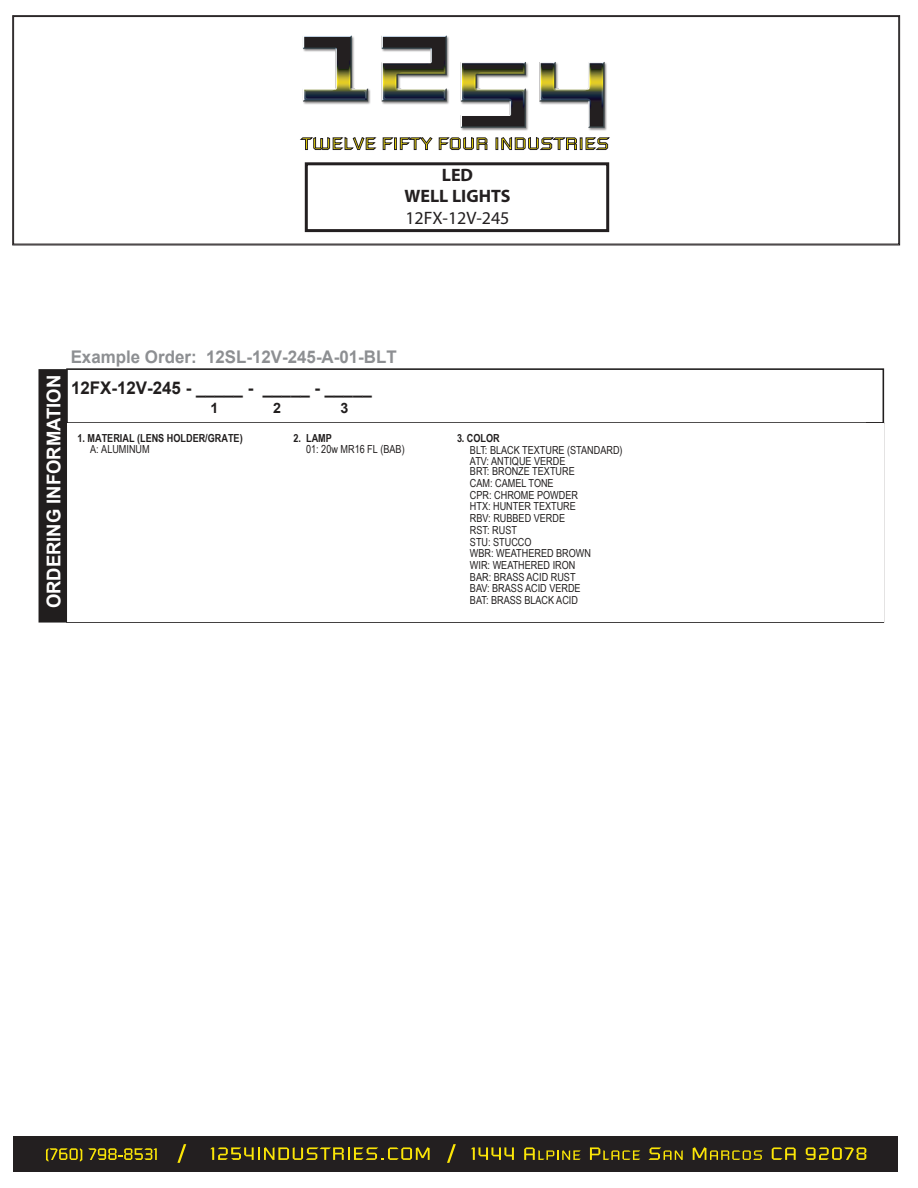
<style>
.page{position:relative;width:918px;height:1188px;background:#fff}
.page>*{position:absolute;margin:0;border:0;box-sizing:border-box;transform-origin:0 0}
.t1{font:700 19.05px "Arial";color:#fff}
.t2{font:700 18px/21.6px "Myriad Pro";color:#231f20;text-align:center}
.t3{font:18px "Myriad Pro";color:#231f20}
.t4{font:700 17.4px "Arial";color:#8d8f92}
.t5{font:700 17.4px "Arial";color:#211e1e}
.t6{font:700 14.25px "Arial";color:#211e1e}
.t7{font:11.1px/11.7px "Arial Narrow";color:#211e1e}
.t8{font:700 11.1px "Arial Narrow";color:#211e1e}
</style>
<div class="page">
<div style="left:14px;top:1136px;width:884px;height:35px;background:#231f20"></div>
<svg style="left:471px;top:1147px;width:43px;height:13px"></svg>
<svg style="left:524px;top:1147px;width:57px;height:13px"></svg>
<svg style="left:590px;top:1147px;width:50px;height:13px"></svg>
<svg style="left:648px;top:1147px;width:35px;height:13px"></svg>
<svg style="left:693px;top:1147px;width:70px;height:13px"></svg>
<svg style="left:772px;top:1147px;width:24px;height:13px"></svg>
<svg style="left:806px;top:1147px;width:60px;height:13px"></svg>
<svg style="left:210px;top:1147px;width:220px;height:13px"></svg>
<svg style="left:447px;top:1144px;width:9px;height:19px"></svg>
<svg style="left:177px;top:1144px;width:9px;height:19px"></svg>
<svg style="left:46px;top:1148px;width:36px;height:14px"></svg>
<svg style="left:88px;top:1148px;width:69px;height:12px"></svg>
<img style="left:303px;top:35px;width:304px;height:96px">
<svg style="left:300px;top:137px;width:76px;height:13px"></svg>
<svg style="left:383px;top:137px;width:49px;height:13px"></svg>
<svg style="left:439px;top:137px;width:48px;height:13px"></svg>
<svg style="left:496px;top:137px;width:114px;height:13px"></svg>
<div style="left:13px;top:16px;width:886px;height:228px;border:1px solid #231f20"></div>
<div style="left:305px;top:162px;width:304px;height:70px;border:3px solid #231f20"></div>
<div style="left:66px;top:368px;width:818px;height:56px;border:2px solid #211e1e"></div>
<div style="left:67px;top:423px;width:816px;height:198px;background:#fff"></div>
<div style="left:38px;top:369px;width:29px;height:254px;background:#211e1e"></div>
<h2 class="t2" style="left:404px;top:163px;width:108px">LED<br>WELL LIGHTS</h2>
<h2 class="t3" style="left:405px;top:207px;width:106px">12FX-12V-245</h2>
<h1 class="t1" style="left:41px;top:608px;width:235px;rotate:-90deg">ORDERING INFORMATION</h1>
<h3 class="t4" style="left:71px;top:345px;width:328px">Example Order: 12SL-12V-245-A-01-BLT</h3>
<h3 class="t5" style="left:71px;top:376px;width:302px">12FX-12V-245 - _____ - _____ - _____</h3>
<p class="t6" style="left:211px;top:398px;width:9px">1</p>
<p class="t6" style="left:273px;top:398px;width:9px">2</p>
<p class="t6" style="left:341px;top:398px;width:9px">3</p>
<p class="t8" style="left:77px;top:429px;width:167px">1. MATERIAL (LENS HOLDER/GRATE)</p>
<p class="t7" style="left:90px;top:443px;width:61px">A: ALUMINUM</p>
<p class="t8" style="left:293px;top:429px;width:40px">2. LAMP</p>
<p class="t7" style="left:306px;top:443px;width:100px">01: 20w MR16 FL (BAB)</p>
<p class="t8" style="left:457px;top:429px;width:44px">3. COLOR</p>
<p class="t7" style="left:470px;top:443px;width:154px">BLT: BLACK TEXTURE (STANDARD)<br>ATV: ANTIQUE VERDE</p>
<p class="t7" style="left:470px;top:465px;width:123px">BRT: BRONZE TEXTURE<br>CAM: CAMEL TONE<br>CPR: CHROME POWDER<br>HTX: HUNTER TEXTURE<br>RBV: RUBBED VERDE<br>RST: RUST<br>STU: STUCCO<br>WBR: WEATHERED BROWN<br>WIR: WEATHERED IRON<br>BAR: BRASS ACID RUST<br>BAV: BRASS ACID VERDE</p>
<p class="t7" style="left:470px;top:594px;width:110px">BAT: BRASS BLACK ACID</p>
</div>
